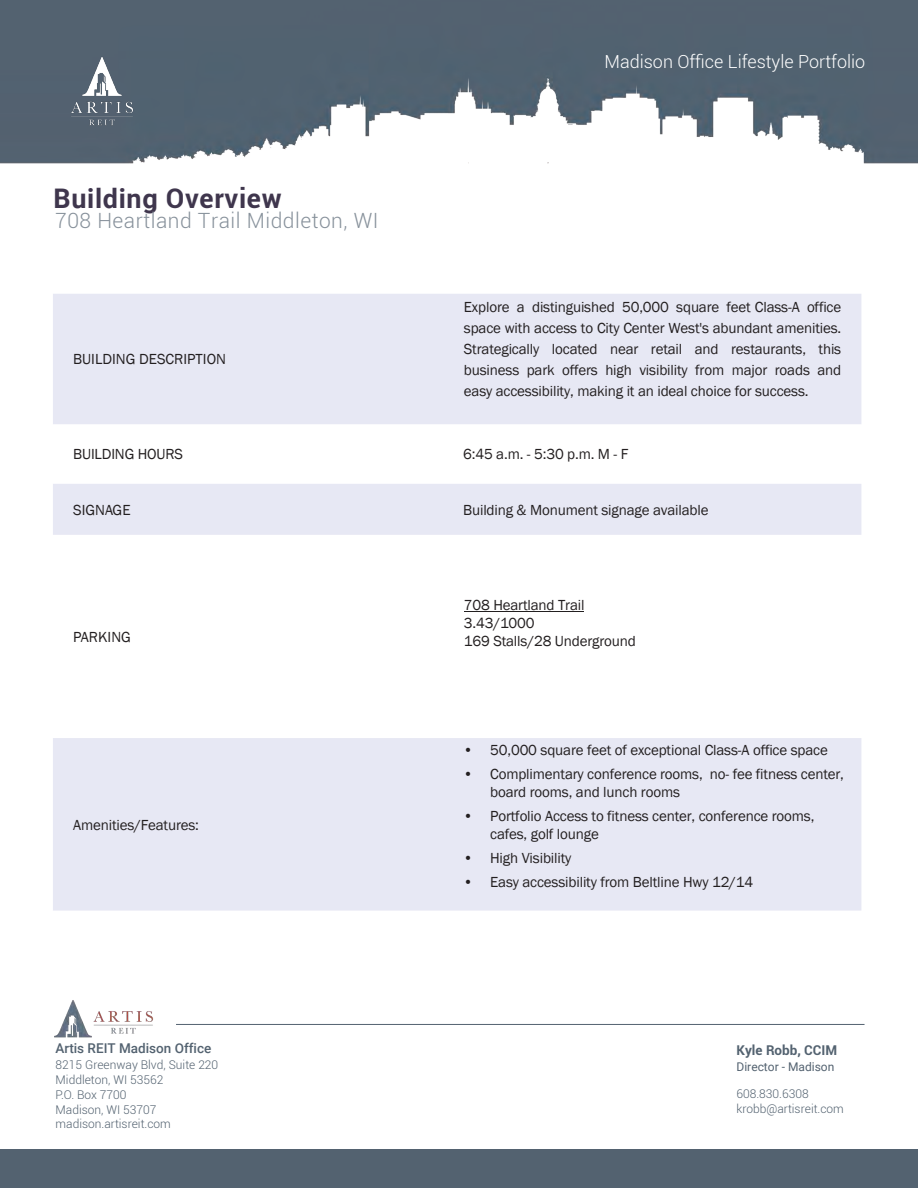
<style>
.page{position:relative;width:918px;height:1188px;background:#fff}
.page>*{position:absolute;margin:0;border:0;box-sizing:border-box;transform-origin:0 0}
.sub{font:700 27px "Roboto";letter-spacing:.025em;color:#3f364d}
.sub-2{font:300 21px "Roboto";letter-spacing:.025em;color:#87919b}
.t1{font:300 18px "Roboto";color:#fff}
.tmp{font:15px/21px "Franklin Gothic";letter-spacing:-.01em;color:#231f20}
.t2{font:500 13.5px "Roboto";color:#536270}
.t3{font:700 13.5px "Roboto";color:#536270}
.t4{font:300 12px/14.9px "Roboto";color:#536270}
.t5{font:12px "Roboto";color:#536270}
</style>
<div class="page">
<div style="left:0;top:1149px;width:918px;height:39px;background:#536270"></div>
<img style="left:0;top:0;width:918px;height:164px">
<img style="left:68px;top:54px;width:68px;height:73px">
<img style="left:54px;top:1000px;width:99px;height:38px">
<hr style="left:176px;top:1024px;width:689px;height:1px;background:#536270">
<svg style="left:53px;top:294px;width:808px;height:617px;fill:#e7e8f4"></svg>
<hr style="left:464px;top:611px;width:120px;height:1px;background:#231f20">
<p class="sub" style="left:54px;top:180px;width:230px">Building Overview</p>
<p class="sub-2" style="left:55px;top:206px;width:325px">708 Heartland Trail Middleton, WI</p>
<p class="tmp" style="left:73px;top:349px;width:154px">BUILDING DESCRIPTION</p>
<p class="t1" style="left:604px;top:49px;width:262px">Madison Office Lifestyle Portfolio</p>
<p class="tmp" style="left:464px;top:297px;width:379px;text-align:justify">Explore a distinguished 50,000 square feet Class-A office space with access to City Center West's abundant amenities.<br>Strategically located near retail and restaurants, this business park offers high visibility from major roads and easy accessibility, making it an ideal choice for success.</p>
<p class="tmp" style="left:73px;top:444px;width:111px">BUILDING HOURS</p>
<p class="tmp" style="left:463px;top:444px;width:167px">6:45 a.m. - 5:30 p.m. M - F</p>
<p class="tmp" style="left:73px;top:499px;width:59px">SIGNAGE</p>
<p class="tmp" style="left:463px;top:499px;width:247px">Building &amp; Monument signage available</p>
<p class="tmp" style="left:73px;top:627px;width:59px">PARKING</p>
<p class="tmp" style="left:73px;top:814px;width:127px">Amenities/Features:</p>
<p class="t2" style="left:56px;top:1039px;width:157px">Artis REIT Madison Office</p>
<p class="t4" style="left:56px;top:1057px;width:164px">8215 Greenway Blvd, Suite 220<br>Middleton, WI 53562<br>P.O. Box 7700<br>Madison, WI 53707 madison.artisreit.com</p>
<p class="tmp" style="left:464px;top:596px;width:174px;line-height:18px">708 Heartland Trail<br>3.43/1000<br>169 Stalls/28 Underground</p>
<p class="tmp" style="left:463px;top:739px;width:366px">• 50,000 square feet of exceptional Class-A office space</p>
<p class="tmp" style="left:490px;top:765px;width:355px;line-height:18px;text-indent:-27px">• Complimentary conference rooms, no- fee fitness center, board rooms, and lunch rooms</p>
<p class="tmp" style="left:490px;top:807px;width:326px;line-height:18px;text-indent:-27px">• Portfolio Access to fitness center, conference rooms, cafes, golf lounge</p>
<p class="tmp" style="left:463px;top:847px;width:110px">• High Visibility</p>
<p class="tmp" style="left:463px;top:871px;width:292px">• Easy accessibility from Beltline Hwy 12/14</p>
<p class="t3" style="left:736px;top:1041px;width:102px">Kyle Robb, CCIM</p>
<p class="t5" style="left:736px;top:1059px;width:99px">Director - Madison</p>
<p class="t4" style="left:736px;top:1086px;width:109px">608.830.6308 krobb@artisreit.com</p>
</div>
